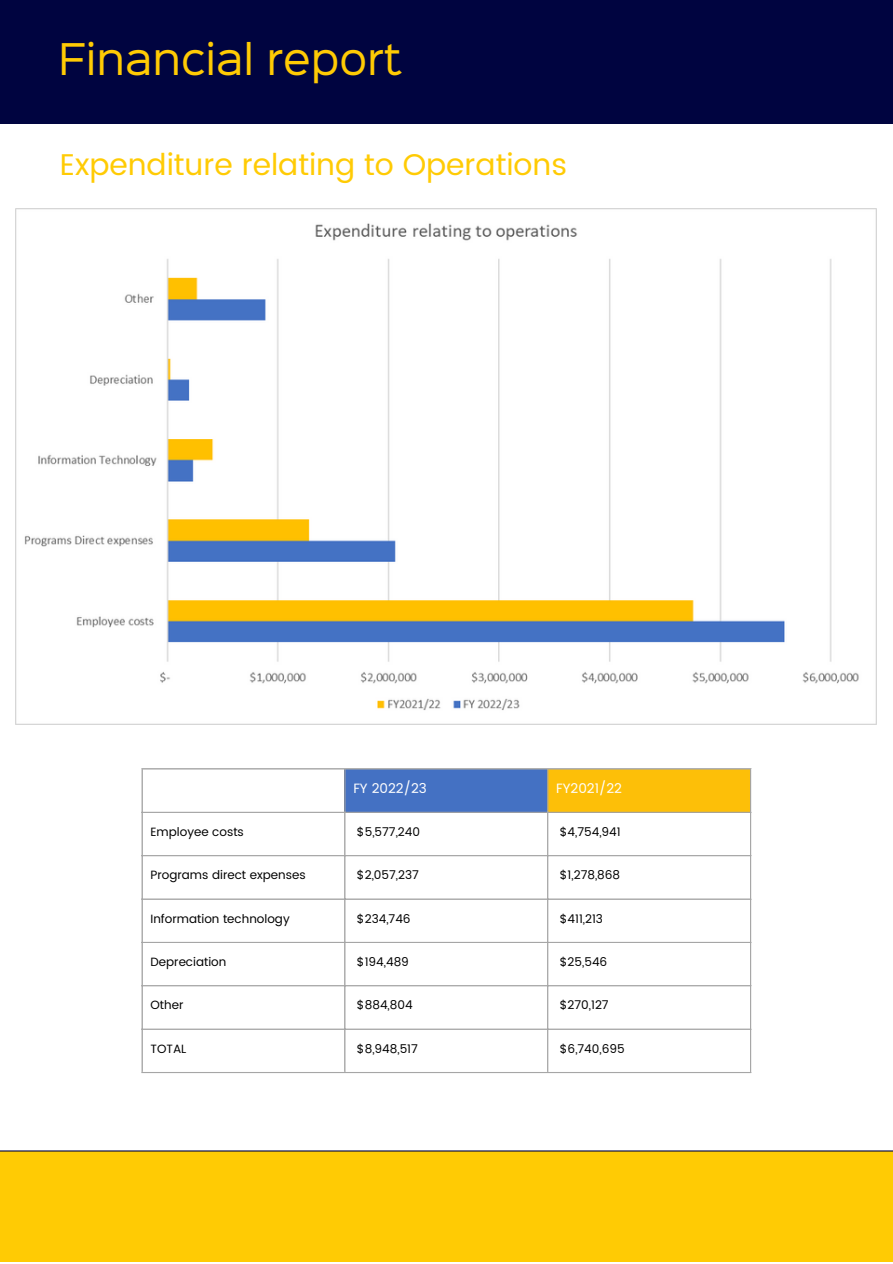
<style>
.page{position:relative;width:893px;height:1264px;background:#fff}
.page>*{position:absolute;margin:0;border:0;box-sizing:border-box;transform-origin:0 0}
.t1{font:39.3px "Sinkin Sans 400";color:#ffcb04}
.t2{font:30px "Poppins";color:#ffcb04}
.t3{font:13.5px "Poppins";color:#fff}
.t4{font:12px "Poppins";color:#000}
</style>
<div class="page">
<div style="left:0;top:1151px;width:892px;height:111px;background:#ffcb04"></div>
<hr style="left:0;top:1150px;width:892px;height:1px;background:#000440">
<div style="left:0;top:0;width:892px;height:124px;background:#000440"></div>
<img style="left:16px;top:209px;width:860px;height:516px">
<div style="left:344px;top:768px;width:204px;height:44px;background:#4471c3"></div>
<div style="left:547px;top:768px;width:203px;height:44px;background:#fdbf08"></div>
<hr style="left:141px;top:769px;width:2px;height:302px;background:#a6a6a6">
<hr style="left:344px;top:769px;width:1px;height:302px;background:#a6a6a6">
<hr style="left:547px;top:769px;width:1px;height:302px;background:#a6a6a6">
<hr style="left:750px;top:769px;width:1px;height:302px;background:#a6a6a6">
<hr style="left:141px;top:768px;width:610px;height:1px;background:#a6a6a6">
<hr style="left:141px;top:811px;width:610px;height:2px;background:#a6a6a6">
<hr style="left:141px;top:855px;width:610px;height:1px;background:#a6a6a6">
<hr style="left:141px;top:898px;width:610px;height:1px;background:#a6a6a6">
<hr style="left:141px;top:941px;width:610px;height:2px;background:#a6a6a6">
<hr style="left:141px;top:985px;width:610px;height:1px;background:#a6a6a6">
<hr style="left:141px;top:1028px;width:610px;height:1px;background:#a6a6a6">
<hr style="left:141px;top:1071px;width:610px;height:2px;background:#a6a6a6">
<p class="t1" style="left:58px;top:43px;width:345px">Financial report</p>
<p class="t2" style="left:60px;top:147px;width:508px">Expenditure relating to Operations</p>
<p class="t3" style="left:353px;top:780px;width:75px">FY 2022/23</p>
<p class="t3" style="left:556px;top:780px;width:67px">FY2021/22</p>
<p class="t4" style="left:150px;top:824px;width:95px">Employee costs</p>
<p class="t4" style="left:357px;top:824px;width:65px">$5,577,240</p>
<p class="t4" style="left:559px;top:824px;width:62px">$4,754,941</p>
<p class="t4" style="left:150px;top:868px;width:157px">Programs direct expenses</p>
<p class="t4" style="left:357px;top:868px;width:63px">$2,057,237</p>
<p class="t4" style="left:559px;top:868px;width:62px">$1,278,868</p>
<p class="t4" style="left:150px;top:911px;width:141px">Information technology</p>
<p class="t4" style="left:357px;top:911px;width:55px">$234,746</p>
<p class="t4" style="left:559px;top:911px;width:45px">$411,213</p>
<p class="t4" style="left:150px;top:954px;width:77px">Depreciation</p>
<p class="t4" style="left:357px;top:954px;width:53px">$194,489</p>
<p class="t4" style="left:559px;top:954px;width:49px">$25,546</p>
<p class="t4" style="left:150px;top:998px;width:34px">Other</p>
<p class="t4" style="left:357px;top:998px;width:57px">$884,804</p>
<p class="t4" style="left:559px;top:998px;width:50px">$270,127</p>
<p class="t4" style="left:150px;top:1041px;width:37px">TOTAL</p>
<p class="t4" style="left:357px;top:1041px;width:62px">$8,948,517</p>
<p class="t4" style="left:559px;top:1041px;width:66px">$6,740,695</p>
</div>
